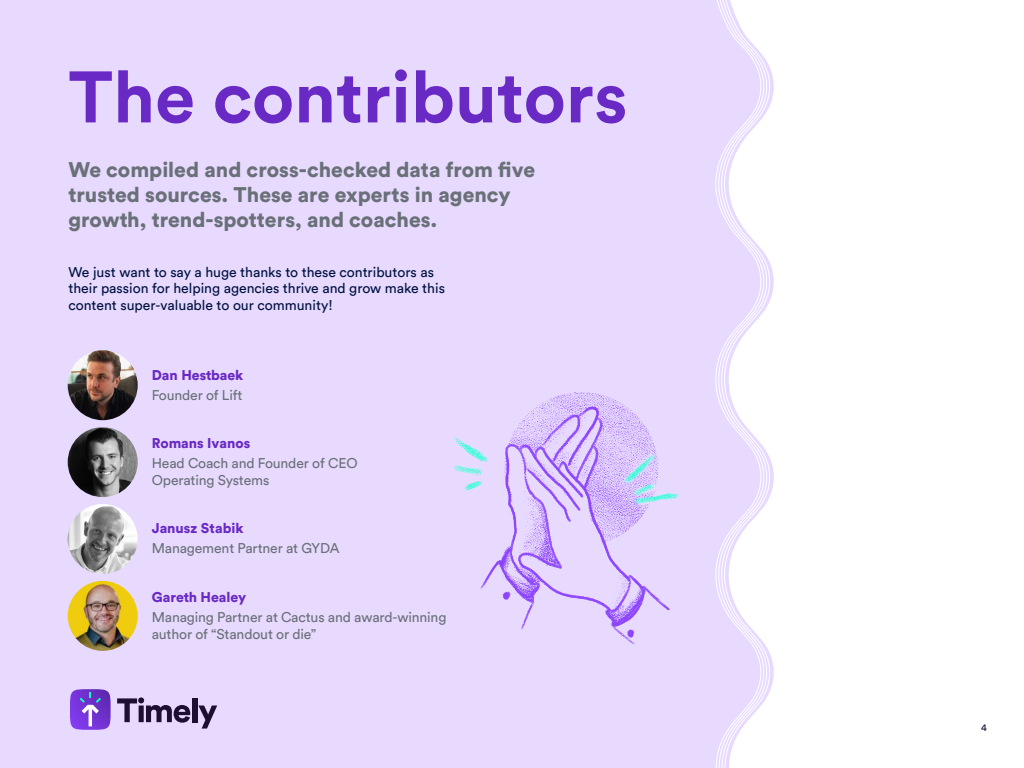
<style>
.page{position:relative;width:1024px;height:768px;background:#fff}
.page>*{position:absolute;margin:0;border:0;box-sizing:border-box;transform-origin:0 0}
.t1{font:700 72px "Circular Std";color:#6929c4}
.t2{font:900 21px/25.2px "Circular Std";color:#697077}
.t3{font:14px/16.8px "Circular Std";letter-spacing:-.01em;color:#697077}
.t4{font:14px/16.8px "Circular Std";color:#001141}
.t5{font:900 14px "Circular Std";color:#6929c4}
.t6{font:10px "Circular Std";color:#1c0f30}
</style>
<div class="page">
<div style="left:0;top:0;width:707px;height:768px;background:#e8daff"></div>
<svg style="left:769px;top:66px;width:3px;height:236px"></svg>
<svg style="left:766px;top:61px;width:3px;height:247px"></svg>
<svg style="left:707px;top:0;width:59px;height:320px"></svg>
<img style="left:271px;top:320px;width:503px;height:448px">
<svg style="left:117px;top:697px;width:73px;height:26px;background:#9183a7"></svg>
<div style="left:192px;top:698px;width:5px;height:24px;background:#1c0f30"></div>
<svg style="left:198px;top:706px;width:19px;height:23px"></svg>
<svg style="left:70px;top:689px;width:41px;height:41px;background:#8352d8"></svg>
<img style="left:68px;top:350px;width:70px;height:70px;border-radius:35px">
<img style="left:68px;top:427px;width:70px;height:70px;border-radius:35px">
<img style="left:68px;top:504px;width:70px;height:70px;border-radius:35px">
<img style="left:68px;top:581px;width:70px;height:70px;border-radius:35px">
<h1 class="t1" style="left:68px;top:51px;width:561px">The contributors</h1>
<h2 class="t2" style="left:68px;top:156px;width:468px">We compiled and cross-checked data from five trusted sources. These are experts in agency growth, trend-spotters, and coaches.</h2>
<p class="t4" style="left:68px;top:263px;width:378px">We just want to say a huge thanks to these contributors as their passion for helping agencies thrive and grow make this content super-valuable to our community!</p>
<p class="t5" style="left:152px;top:365px;width:93px">Dan Hestbaek</p>
<p class="t3" style="left:152px;top:386px;width:92px">Founder of Lift</p>
<p class="t5" style="left:152px;top:434px;width:100px">Romans Ivanos</p>
<p class="t3" style="left:152px;top:455px;width:207px">Head Coach and Founder of CEO<br>Operating Systems</p>
<p class="t5" style="left:152px;top:519px;width:93px">Janusz Stabik</p>
<p class="t3" style="left:152px;top:540px;width:189px">Management Partner at GYDA</p>
<p class="t5" style="left:152px;top:588px;width:96px">Gareth Healey</p>
<p class="t3" style="left:152px;top:608px;width:296px">Managing Partner at Cactus and award-winning author of “Standout or die”</p>
<p class="t6" style="left:981px;top:721px;width:7px">4</p>
</div>
